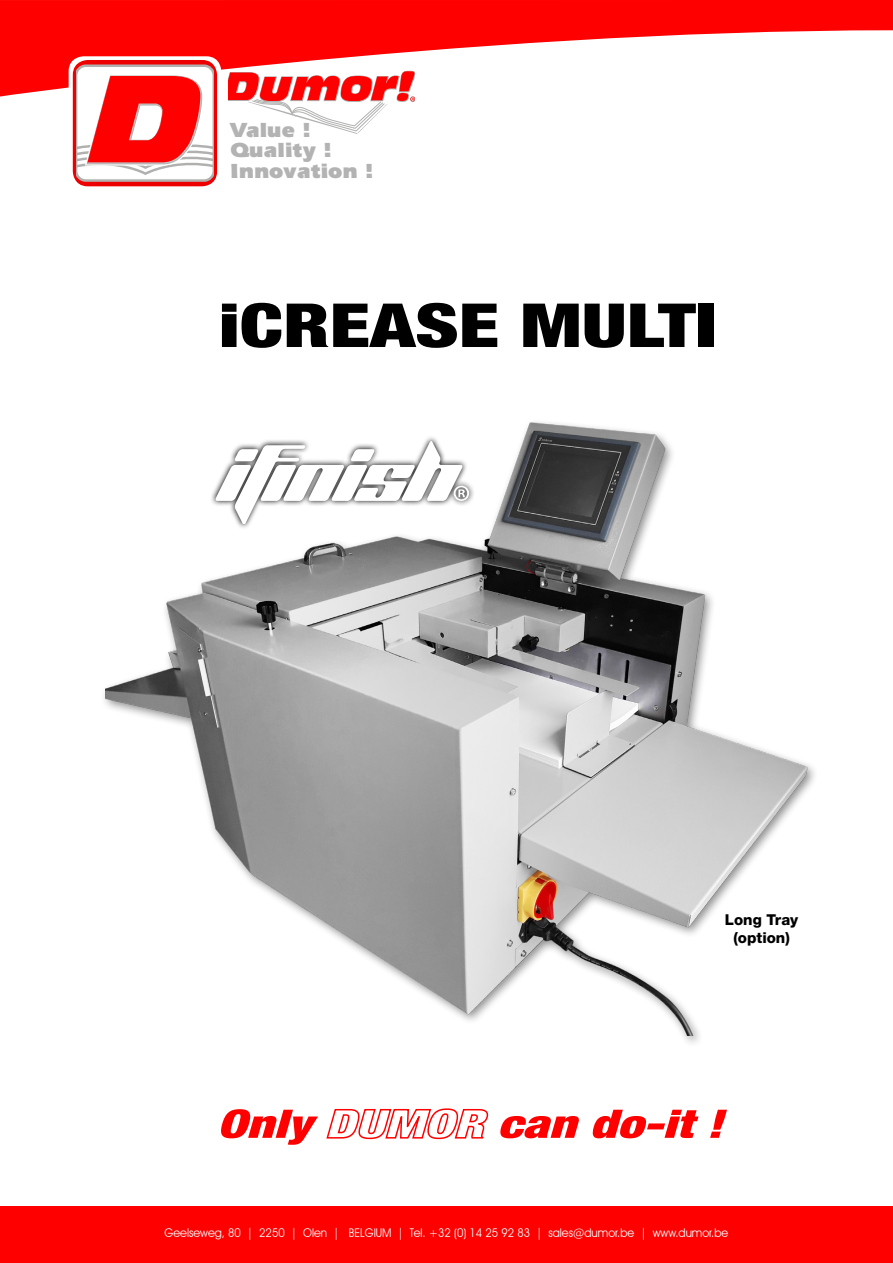
<style>
.page{position:relative;width:893px;height:1263px;background:#fff}
.page>*{position:absolute;margin:0;border:0;box-sizing:border-box;transform-origin:0 0}
.t1{font:900 condensed 60.75px "Helvetica Neue LT Std";color:#000;scale:1.33 1}
.t2{font:italic 900 condensed 39.3px "Helvetica Neue LT Std";color:#f00;scale:1.33 1}
.t3{font:900 21.15px/20.2px "ITC Eras Std";color:#b3b3b3}
.t4{font:800 15px "Helvetica Neue LT Std";color:#000}
.t5{font:12px "Avant Garde IT Cby BT";color:#fff;scale:.94 1}
</style>
<div class="page">
<svg style="left:0;top:0;width:893px;height:97px;fill:#f00"></svg>
<svg style="left:69px;top:56px;width:152px;height:134px"></svg>
<div style="left:0;top:1206px;width:893px;height:57px;background:#f00"></div>
<svg style="left:229px;top:71px;width:186px;height:62px"></svg>
<svg style="left:73px;top:60px;width:144px;height:126px;background:#e61414"></svg>
<svg style="left:77px;top:64px;width:136px;height:118px"></svg>
<img style="left:106px;top:422px;width:708px;height:613px">
<svg style="left:326px;top:1108px;width:162px;height:32px"></svg>
<svg style="left:210px;top:435px;width:265px;height:94px"></svg>
<svg style="left:216px;top:441px;width:253px;height:83px"></svg>
<h3 class="t3" style="left:230px;top:120px;width:146px">Value !<br>Quality !<br>Innovation !</h3>
<p class="t1" style="left:219px;top:288px;width:376px">iCREASE MULTI</p>
<p class="t4" style="left:725px;top:911px;width:75px">Long Tray</p>
<p class="t4" style="left:733px;top:929px;width:58px">(option)</p>
<p class="t2" style="left:217px;top:1099px;width:72px">Only</p>
<p class="t2" style="left:497px;top:1099px;width:171px">can do-it !</p>
<p class="t5" style="left:164px;top:1226px;width:601px">Geelseweg, 80 | 2250 | Olen | BELGIUM | Tel. +32 (0) 14 25 92 83 | sales@dumor.be | www.dumor.be</p>
</div>
